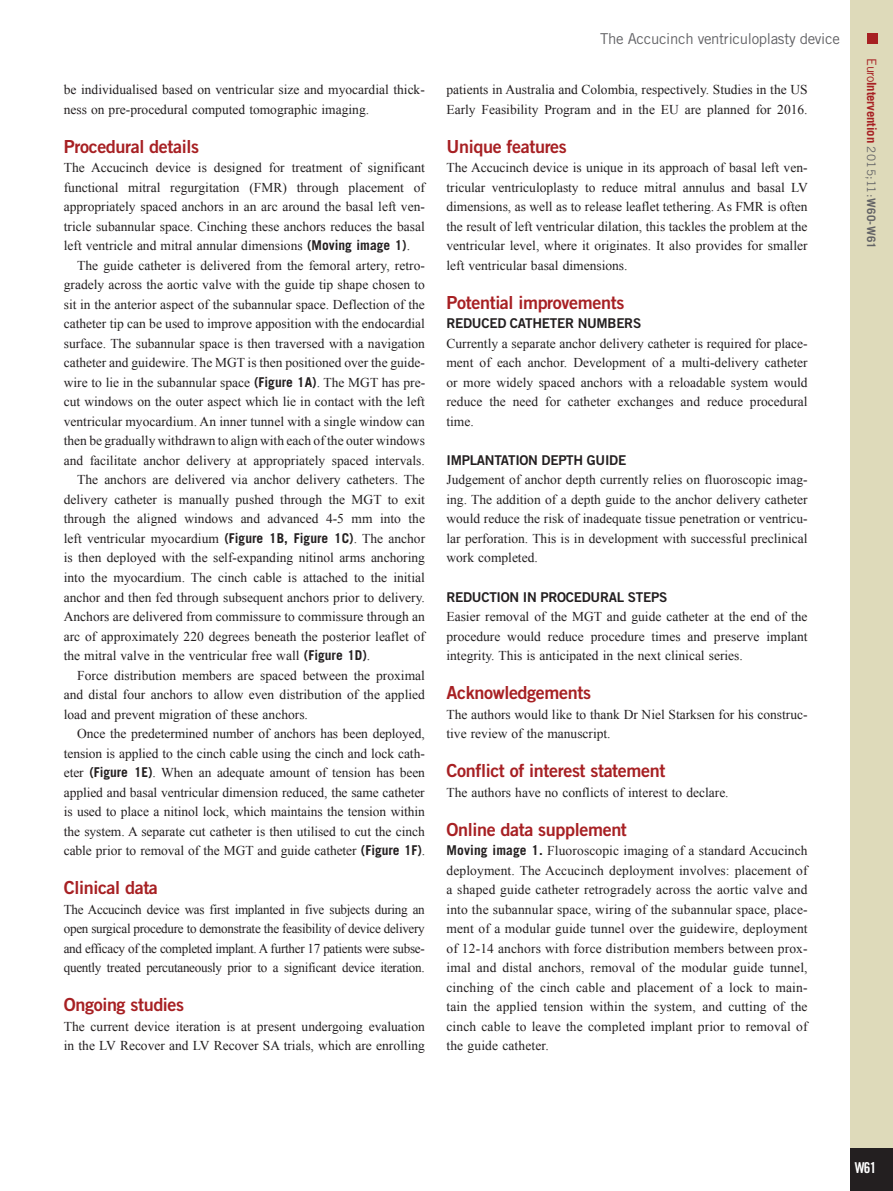
<style>
.page{position:relative;width:893px;height:1191px;background:#fff}
.page>*{position:absolute;margin:0;border:0;box-sizing:border-box;transform-origin:0 0}
.t1{font:18px "+ESVQIM Trade Gothic LT Std Bd 2";letter-spacing:-.02em;color:#a72023}
.t2{font:15px "+NJGPZJ Trade Gothic LT Std";letter-spacing:-.02em;color:#636366}
.t3{font:15px "+MPERDZ Trade Gothic LT Std Bd Cn 20";color:#fff}
.t4{font:13.5px/19.5px "+AQRRJM Times New Roman";color:#231f20;text-align:justify}
.t5{font:13.5px "+ESVQIM Trade Gothic LT Std Bd 2";letter-spacing:-.02em;color:#231f20}
.t6{font:700 12.75px "+FTECHD Trade Gothic LT Std";letter-spacing:-.01em;color:#a72023}
.s1{font-family:"+FTECHD Trade Gothic LT Std";font-weight:700}
.s2{font-family:"+NJGPZJ Trade Gothic LT Std";font-weight:400}
.s3{font-family:"+NJGPZJ Trade Gothic LT Std";font-weight:400;font-size:11.7px;color:#636366}
.s4{font-size:11.7px;color:#636366}
</style>
<div class="page">
<div style="left:850px;top:0;width:43px;height:1191px;background:#dedaba"></div>
<div style="left:850px;top:1148px;width:43px;height:43px;background:#231f20"></div>
<div style="left:867px;top:34px;width:11px;height:10px;background:#a72023"></div>
<p class="t4" style="left:64px;top:81px;width:363px">be individualised based on ventricular size and myocardial thick&shy;ness on pre-procedural computed tomographic imaging.</p>
<h1 class="t1" style="left:64px;top:140px;width:137px">Procedural details</h1>
<p class="t4" style="left:64px;top:159px;width:363px">The Accucinch device is designed for treatment of significant functional mitral regurgitation (FMR) through placement of appropriately spaced anchors in an arc around the basal left ven&shy;tricle subannular space. Cinching these anchors reduces the basal left ventricle and mitral annular dimensions <span class="s1">(Moving image 1)</span>.</p>
<p class="t4" style="left:77px;top:257px;width:349px">The guide catheter is delivered from the femoral artery, retro-</p>
<p class="t4" style="left:64px;top:276px;width:363px">gradely across the aortic valve with the guide tip shape chosen to</p>
<p class="t4" style="left:64px;top:296px;width:363px">sit in the anterior aspect of the subannular space. Deflection of the</p>
<p class="t4" style="left:64px;top:315px;width:363px">catheter tip can be used to improve apposition with the endocardial</p>
<p class="t4" style="left:64px;top:335px;width:363px">surface. The subannular space is then traversed with a navigation</p>
<p class="t4" style="left:64px;top:354px;width:363px">catheter and guidewire. The MGT is then positioned over the guide-</p>
<p class="t4" style="left:64px;top:374px;width:363px">wire to lie in the subannular space <span class="s1">(Figure 1A)</span>. The MGT has pre-</p>
<p class="t4" style="left:64px;top:393px;width:363px">cut windows on the outer aspect which lie in contact with the left</p>
<p class="t4" style="left:64px;top:413px;width:363px">ventricular myocardium. An inner tunnel with a single window can</p>
<p class="t4" style="left:64px;top:432px;width:363px">then be gradually withdrawn to align with each of the outer windows</p>
<p class="t4" style="left:64px;top:452px;width:363px">and facilitate anchor delivery at appropriately spaced intervals.</p>
<p class="t4" style="left:77px;top:471px;width:349px">The anchors are delivered via anchor delivery catheters. The</p>
<p class="t4" style="left:64px;top:491px;width:363px">delivery catheter is manually pushed through the MGT to exit</p>
<p class="t4" style="left:64px;top:510px;width:363px">through the aligned windows and advanced 4-5 mm into the</p>
<p class="t4" style="left:64px;top:530px;width:363px">left ventricular myocardium <span class="s1">(Figure 1B, Figure 1C)</span>. The anchor</p>
<p class="t4" style="left:64px;top:549px;width:363px">is then deployed with the self-expanding nitinol arms anchoring</p>
<p class="t4" style="left:64px;top:569px;width:363px">into the myocardium. The cinch cable is attached to the initial</p>
<p class="t4" style="left:64px;top:588px;width:363px">anchor and then fed through subsequent anchors prior to delivery.</p>
<p class="t4" style="left:64px;top:608px;width:363px">Anchors are delivered from commissure to commissure through an</p>
<p class="t4" style="left:64px;top:627px;width:363px">arc of approximately 220 degrees beneath the posterior leaflet of</p>
<p class="t4" style="left:64px;top:647px;width:308px">the mitral valve in the ventricular free wall <span class="s1">(Figure 1D)</span>.</p>
<p class="t4" style="left:77px;top:666px;width:349px">Force distribution members are spaced between the proximal</p>
<p class="t4" style="left:64px;top:686px;width:363px">and distal four anchors to allow even distribution of the applied</p>
<p class="t4" style="left:64px;top:705px;width:246px">load and prevent migration of these anchors.</p>
<p class="t4" style="left:77px;top:725px;width:349px">Once the predetermined number of anchors has been deployed,</p>
<p class="t4" style="left:64px;top:744px;width:363px">tension is applied to the cinch cable using the cinch and lock cath-</p>
<p class="t4" style="left:64px;top:764px;width:363px">eter <span class="s1">(Figure 1E)</span>. When an adequate amount of tension has been</p>
<p class="t4" style="left:64px;top:783px;width:363px">applied and basal ventricular dimension reduced, the same catheter</p>
<p class="t4" style="left:64px;top:803px;width:363px">is used to place a nitinol lock, which maintains the tension within</p>
<p class="t4" style="left:64px;top:822px;width:362px">the system. A separate cut catheter is then utilised to cut the cinch</p>
<p class="t4" style="left:64px;top:842px;width:363px">cable prior to removal of the MGT and guide catheter <span class="s1">(Figure 1F)</span>.</p>
<h1 class="t1" style="left:64px;top:881px;width:96px">Clinical data</h1>
<p class="t4" style="left:64px;top:900px;width:363px">The Accucinch device was first implanted in five subjects during an open surgical procedure to demonstrate the feasibility of device delivery and efficacy of the completed implant. A further 17 patients were subse&shy;quently treated percutaneously prior to a significant device iteration.</p>
<h1 class="t1" style="left:64px;top:998px;width:122px">Ongoing studies</h1>
<p class="t4" style="left:64px;top:1017px;width:363px">The current device iteration is at present undergoing evaluation in the LV Recover and LV Recover SA trials, which are enrolling</p>
<p class="t2" style="left:600px;top:33px;width:241px">The Accucinch ventriculoplasty device</p>
<p class="t4" style="left:446px;top:81px;width:363px">patients in Australia and Colombia, respectively. Studies in the US<br>Early Feasibility Program and in the EU are planned for 2016.</p>
<h1 class="t1" style="left:446px;top:140px;width:122px">Unique features</h1>
<p class="t4" style="left:446px;top:159px;width:363px">The Accucinch device is unique in its approach of basal left ven&shy;tricular ventriculoplasty to reduce mitral annulus and basal LV dimensions, as well as to release leaflet tethering. As FMR is often the result of left ventricular dilation, this tackles the problem at the ventricular level, where it originates. It also provides for smaller left ventricular basal dimensions.</p>
<h1 class="t1" style="left:446px;top:296px;width:179px">Potential improvements</h1>
<p class="t5" style="left:446px;top:318px;width:196px">REDUCED CATHETER NUMBERS</p>
<p class="t4" style="left:446px;top:335px;width:363px">Currently a separate anchor delivery catheter is required for place&shy;ment of each anchor. Development of a multi-delivery catheter or more widely spaced anchors with a reloadable system would reduce the need for catheter exchanges and reduce procedural time.</p>
<p class="t5" style="left:446px;top:455px;width:181px">IMPLANTATION DEPTH GUIDE</p>
<p class="t4" style="left:446px;top:471px;width:363px">Judgement of anchor depth currently relies on fluoroscopic imag&shy;ing. The addition of a depth guide to the anchor delivery catheter would reduce the risk of inadequate tissue penetration or ventricu&shy;lar perforation. This is in development with successful preclinical work completed.</p>
<p class="t5" style="left:446px;top:591px;width:222px">REDUCTION IN PROCEDURAL STEPS</p>
<p class="t4" style="left:446px;top:608px;width:363px">Easier removal of the MGT and guide catheter at the end of the procedure would reduce procedure times and preserve implant integrity. This is anticipated in the next clinical series.</p>
<h1 class="t1" style="left:446px;top:686px;width:146px">Acknowledgements</h1>
<p class="t4" style="left:446px;top:705px;width:363px">The authors would like to thank Dr Niel Starksen for his construc&shy;tive review of the manuscript.</p>
<h1 class="t1" style="left:446px;top:764px;width:220px">Conflict of interest statement</h1>
<p class="t4" style="left:446px;top:783px;width:284px">The authors have no conflicts of interest to declare.</p>
<h1 class="t1" style="left:446px;top:822px;width:182px">Online data supplement</h1>
<p class="t4" style="left:446px;top:842px;width:363px"><span class="s1">Moving image 1.</span> Fluoroscopic imaging of a standard Accucinch deployment. The Accucinch deployment involves: placement of a shaped guide catheter retrogradely across the aortic valve and into the subannular space, wiring of the subannular space, place&shy;ment of a modular guide tunnel over the guidewire, deployment of 12-14 anchors with force distribution members between prox&shy;imal and distal anchors, removal of the modular guide tunnel, cinching of the cinch cable and placement of a lock to main&shy;tain the applied tension within the system, and cutting of the cinch cable to leave the completed implant prior to removal of the guide catheter.</p>
<p class="t6" style="left:877px;top:58px;width:192px;rotate:90deg"><span class="s2">Euro</span>Intervention <span class="s3">2015;11:</span><span class="s4">W60-W61</span></p>
<p class="t3" style="left:855px;top:1159px;width:23px">W61</p>
</div>
